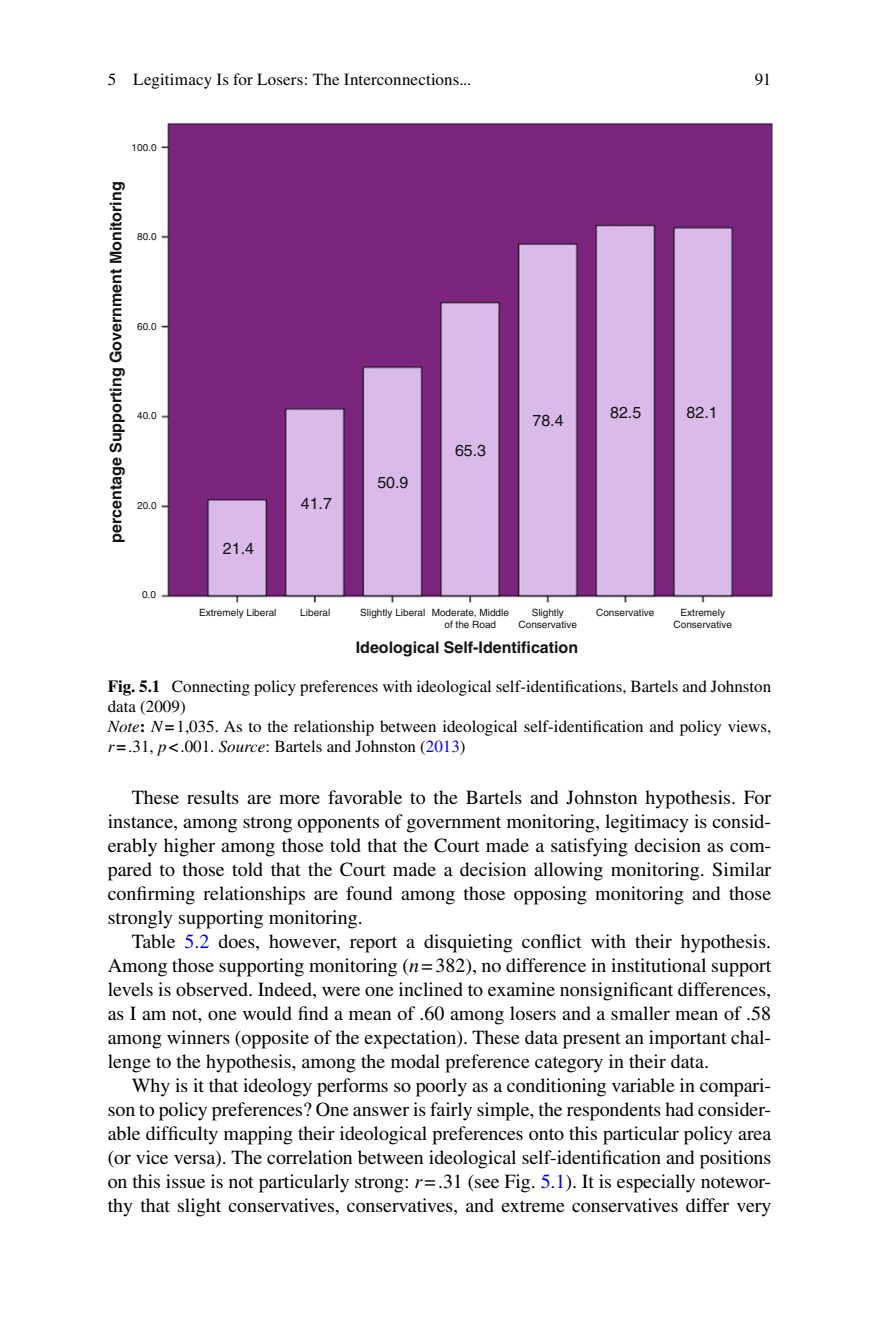
<style>
.page{position:relative;width:879px;height:1333px;background:#fff}
.page>*{position:absolute;margin:0;border:0;box-sizing:border-box;transform-origin:0 0}
.t1{font:20px/24px "Ccyrtg Times";color:#000;text-align:justify}
.t2{font:17px/20px "Ccyrtg Times";color:#000}
.t3{font:700 16px "Jjsbqr Helvetica";color:#131413}
.t4{font:16px "Ghmqmv Helvetica";color:#131413}
.t5{font:10px/12px "Ghmqmv Helvetica";color:#131413;text-align:center}
.s1{font-family:"Hgbcyr Times";font-weight:700}
.s2{font-family:"Cgfxst Times";font-style:italic}
.s3{color:#0000fa}
</style>
<div class="page">
<img style="left:162px;top:122px;width:610px;height:480px">
<p class="t2" style="left:108px;top:71px;width:365px">5 Legitimacy Is for Losers: The Interconnections...</p>
<p class="t5" style="left:132px;top:142px;width:27px">100.0</p>
<p class="t3" style="left:109px;top:543px;width:362px;rotate:-90deg">percentage Supporting Government Monitoring</p>
<p class="t5" style="left:137px;top:232px;width:21px">80.0</p>
<p class="t5" style="left:137px;top:321px;width:21px">60.0</p>
<p class="t5" style="left:137px;top:411px;width:21px">40.0</p>
<p class="t5" style="left:137px;top:500px;width:21px">20.0</p>
<p class="t4" style="left:301px;top:497px;width:33px">41.7</p>
<p class="t4" style="left:223px;top:542px;width:33px">21.4</p>
<p class="t5" style="left:142px;top:590px;width:15px">0.0</p>
<p class="t4" style="left:377px;top:476px;width:33px">50.9</p>
<p class="t4" style="left:455px;top:444px;width:33px">65.3</p>
<p class="t4" style="left:532px;top:414px;width:33px">78.4</p>
<p class="t4" style="left:610px;top:406px;width:33px">82.5</p>
<p class="t4" style="left:686px;top:406px;width:33px">82.1</p>
<p class="t5" style="left:199px;top:607px;width:79px">Extremely Liberal</p>
<p class="t5" style="left:300px;top:607px;width:32px">Liberal</p>
<p class="t5" style="left:444px;top:607px;width:66px;text-align:left;text-indent:-84px">Slightly Liberal Moderate, Middle of the Road</p>
<p class="t5" style="left:518px;top:607px;width:60px">Slightly<br>Conservative</p>
<p class="t5" style="left:596px;top:607px;width:60px">Conservative</p>
<p class="t5" style="left:673px;top:607px;width:60px">Extremely<br>Conservative</p>
<p class="t3" style="left:356px;top:641px;width:224px">Ideological Self-Identification</p>
<p class="t2" style="left:755px;top:71px;width:18px">91</p>
<p class="t2" style="left:108px;top:678px;width:665px"><span class="s1">Fig. 5.1</span> Connecting policy preferences with ideological self-identifications, Bartels and Johnston data (2009)<br><span class="s2">Note</span> <span class="s1">:</span> <span class="s2">N</span> <span class="s1">=</span> 1,035. As to the relationship between ideological self-identification and policy views, <span class="s2">r</span> <span class="s1">=</span> .31, <span class="s2">p</span> <span class="s1">&lt;</span> .001. <span class="s2">Source</span>: Bartels and Johnston ( <span class="s3">2013</span> )</p>
<p class="t1" style="left:108px;top:787px;width:665px;text-indent:24px">These results are more favorable to the Bartels and Johnston hypothesis. For instance, among strong opponents of government monitoring, legitimacy is consid&shy;erably higher among those told that the Court made a satisfying decision as com&shy;pared to those told that the Court made a decision allowing monitoring. Similar confirming relationships are found among those opposing monitoring and those strongly supporting monitoring.</p>
<p class="t1" style="left:108px;top:931px;width:665px;text-indent:24px">Table <span class="s3">5.2</span> does, however, report a disquieting conflict with their hypothesis.<br>Among those supporting monitoring ( <span class="s2">n</span> = 382), no difference in institutional support levels is observed. Indeed, were one inclined to examine nonsignificant differences, as I am not, one would find a mean of .60 among losers and a smaller mean of .58 among winners (opposite of the expectation). These data present an important chal&shy;lenge to the hypothesis, among the modal preference category in their data.</p>
<p class="t1" style="left:108px;top:1075px;width:665px;text-indent:24px">Why is it that ideology performs so poorly as a conditioning variable in compari&shy;son to policy preferences? One answer is fairly simple, the respondents had consider&shy;able difficulty mapping their ideological preferences onto this particular policy area (or vice versa). The correlation between ideological self-identification and positions on this issue is not particularly strong: <span class="s2">r</span> = .31 (see Fig. <span class="s3">5.1</span> ). It is especially notewor&shy;thy that slight conservatives, conservatives, and extreme conservatives differ very</p>
</div>
